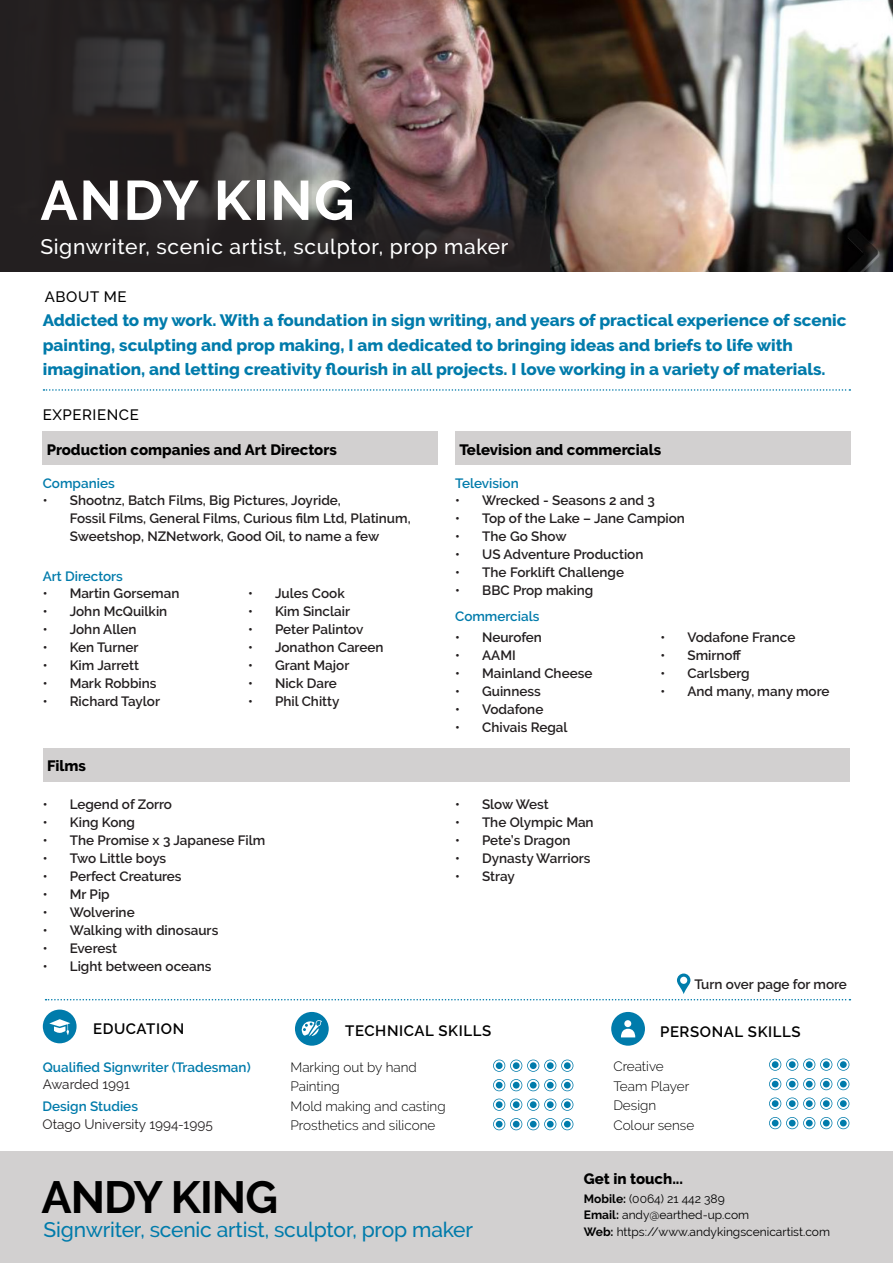
<style>
.page{position:relative;width:893px;height:1263px;background:#fff}
.page>*{position:absolute;margin:0;border:0;box-sizing:border-box;transform-origin:0 0}
.Title_name__white{font:700 55.5px "Raleway";letter-spacing:.03em;color:#fff}
.Title_Name{font:700 45px "Raleway";letter-spacing:-.02em;color:#000}
.Title_role__blue{font:500 21px "Raleway";letter-spacing:-.01em;color:#007bab}
.Title_name__white-2{font:500 21px "Raleway";letter-spacing:.03em;color:#fff}
.Byline{font:800 16.5px/24px "Raleway";color:#007bab}
.Addressee_Name{font:800 15px "Raleway";color:#000}
.Topic_header{font:600 15px "Raleway";letter-spacing:.04em;color:#000}
.Content_Header{font:500 15px "Raleway";letter-spacing:.04em;color:#000}
.Education_detail{font:600 13.5px/18px "Raleway";color:#231f20}
.Skills_list_item{font:300 13.5px "Raleway";color:#000}
.Education_Title{font:600 13.5px "Raleway";color:#007bab}
.Education_detail-2{font:13.5px "Raleway";color:#231f20}
.Addressee_detail{font:12px "Raleway";color:#000}
.s1{font-weight:700}
</style>
<div class="page">
<div style="left:0;top:1151px;width:893px;height:112px;background:#d2d0d0"></div>
<div style="left:43px;top:1009px;width:34px;height:34px;background:#007bab;border-radius:50%"></div>
<svg style="left:49px;top:1019px;width:21px;height:16px"></svg>
<svg style="left:43px;top:389px;width:807px;height:2px"></svg>
<div style="left:611px;top:1012px;width:34px;height:34px;background:#007bab;border-radius:50%"></div>
<div style="left:295px;top:1012px;width:34px;height:34px;background:#007bab;border-radius:50%"></div>
<div style="left:43px;top:431px;width:395px;height:34px;background:#d2d0d0"></div>
<img style="left:311px;top:0;width:582px;height:272px">
<svg style="left:0;top:0;width:311px;height:209px;background:#2b2828"></svg>
<div style="left:0;top:209px;width:550px;height:63px;background:#231f20"></div>
<svg style="left:769px;top:1058px;width:80px;height:13px"></svg>
<svg style="left:769px;top:1078px;width:80px;height:12px"></svg>
<svg style="left:769px;top:1097px;width:80px;height:13px"></svg>
<svg style="left:769px;top:1117px;width:80px;height:12px"></svg>
<svg style="left:493px;top:1059px;width:80px;height:13px"></svg>
<svg style="left:493px;top:1079px;width:80px;height:12px"></svg>
<svg style="left:493px;top:1098px;width:80px;height:13px"></svg>
<svg style="left:493px;top:1118px;width:80px;height:12px"></svg>
<svg style="left:621px;top:1029px;width:14px;height:8px"></svg>
<div style="left:624px;top:1020px;width:7px;height:7px;background:#fff;border-radius:50%"></div>
<div style="left:455px;top:431px;width:395px;height:34px;background:#d2d0d0"></div>
<div style="left:43px;top:748px;width:806px;height:34px;background:#d2d0d0"></div>
<svg style="left:301px;top:1020px;width:21px;height:16px"></svg>
<svg style="left:46px;top:973px;width:804px;height:27px"></svg>
<p class="Title_name__white" style="left:40px;top:169px;width:315px">ANDY KING</p>
<p class="Title_name__white-2" style="left:40px;top:235px;width:470px">Signwriter, scenic artist, sculptor, prop maker</p>
<p class="Content_Header" style="left:45px;top:288px;width:83px">ABOUT ME</p>
<p class="Byline" style="left:43px;top:309px;width:805px">Addicted to my work. With a foundation in sign writing, and years of practical experience of scenic painting, sculpting and prop making, I am dedicated to bringing ideas and briefs to life with imagination, and letting creativity flourish in all projects. I love working in a variety of materials.</p>
<p class="Content_Header" style="left:43px;top:406px;width:98px">EXPERIENCE</p>
<p class="Addressee_Name" style="left:47px;top:441px;width:291px">Production companies and Art Directors</p>
<p class="Education_Title" style="left:43px;top:475px;width:74px">Companies</p>
<p class="Education_detail" style="left:70px;top:491px;width:342px;text-indent:-27px">• Shootnz, Batch Films, Big Pictures, Joyride,<br>Fossil Films, General Films, Curious film Ltd, Platinum,<br>Sweetshop, NZNetwork, Good Oil, to name a few</p>
<p class="Education_Title" style="left:43px;top:568px;width:82px">Art Directors</p>
<p class="Education_detail" style="left:43px;top:584px;width:138px">• Martin Gorseman</p>
<p class="Education_detail" style="left:43px;top:602px;width:126px">• John McQuilkin</p>
<p class="Education_detail" style="left:43px;top:620px;width:95px">• John Allen</p>
<p class="Education_detail" style="left:43px;top:638px;width:97px">• Ken Turner</p>
<p class="Education_detail" style="left:43px;top:656px;width:98px">• Kim Jarrett</p>
<p class="Education_detail" style="left:43px;top:674px;width:115px">• Mark Robbins</p>
<p class="Education_detail" style="left:43px;top:692px;width:119px">• Richard Taylor</p>
<p class="Education_detail" style="left:248px;top:584px;width:98px">• Jules Cook</p>
<p class="Education_detail" style="left:248px;top:602px;width:104px">• Kim Sinclair</p>
<p class="Education_detail" style="left:248px;top:620px;width:117px">• Peter Palintov</p>
<p class="Education_detail" style="left:248px;top:638px;width:137px">• Jonathon Careen</p>
<p class="Education_detail" style="left:248px;top:656px;width:103px">• Grant Major</p>
<p class="Education_detail" style="left:248px;top:674px;width:90px">• Nick Dare</p>
<p class="Education_detail" style="left:248px;top:692px;width:93px">• Phil Chitty</p>
<p class="Addressee_Name" style="left:47px;top:757px;width:41px">Films</p>
<p class="Education_detail" style="left:43px;top:795px;width:131px">• Legend of Zorro</p>
<p class="Education_detail" style="left:43px;top:813px;width:94px">• King Kong</p>
<p class="Education_detail" style="left:43px;top:831px;width:224px">• The Promise x 3 Japanese Film</p>
<p class="Education_detail" style="left:43px;top:849px;width:125px">• Two Little boys</p>
<p class="Education_detail" style="left:43px;top:867px;width:140px">• Perfect Creatures</p>
<p class="Education_detail" style="left:43px;top:885px;width:68px">• Mr Pip</p>
<p class="Education_detail" style="left:43px;top:903px;width:93px">• Wolverine</p>
<p class="Education_detail" style="left:43px;top:921px;width:177px">• Walking with dinosaurs</p>
<p class="Education_detail" style="left:43px;top:939px;width:76px">• Everest</p>
<p class="Education_detail" style="left:43px;top:957px;width:170px">• Light between oceans</p>
<p class="Addressee_Name" style="left:459px;top:441px;width:203px">Television and commercials</p>
<p class="Education_Title" style="left:455px;top:475px;width:65px">Television</p>
<p class="Education_detail" style="left:455px;top:491px;width:201px">• Wrecked - Seasons 2 and 3</p>
<p class="Education_detail" style="left:455px;top:509px;width:231px">• Top of the Lake – Jane Campion</p>
<p class="Education_detail" style="left:455px;top:527px;width:113px">• The Go Show</p>
<p class="Education_detail" style="left:455px;top:545px;width:190px">• US Adventure Production</p>
<p class="Education_detail" style="left:455px;top:563px;width:170px">• The Forklift Challenge</p>
<p class="Education_detail" style="left:455px;top:581px;width:140px">• BBC Prop making</p>
<p class="Education_Title" style="left:455px;top:609px;width:86px">Commercials</p>
<p class="Education_detail" style="left:455px;top:628px;width:88px">• Neurofen</p>
<p class="Education_detail" style="left:455px;top:646px;width:62px">• AAMI</p>
<p class="Education_detail" style="left:455px;top:664px;width:139px">• Mainland Cheese</p>
<p class="Education_detail" style="left:455px;top:682px;width:87px">• Guinness</p>
<p class="Education_detail" style="left:455px;top:700px;width:90px">• Vodafone</p>
<p class="Education_detail" style="left:455px;top:718px;width:114px">• Chivais Regal</p>
<p class="Education_detail" style="left:660px;top:628px;width:137px">• Vodafone France</p>
<p class="Education_detail" style="left:660px;top:646px;width:82px">• Smirnoff</p>
<p class="Education_detail" style="left:660px;top:664px;width:91px">• Carlsberg</p>
<p class="Education_detail" style="left:660px;top:682px;width:170px">• And many, many more</p>
<p class="Education_detail" style="left:455px;top:795px;width:95px">• Slow West</p>
<p class="Education_detail" style="left:455px;top:813px;width:140px">• The Olympic Man</p>
<p class="Education_detail" style="left:455px;top:831px;width:117px">• Pete’s Dragon</p>
<p class="Education_detail" style="left:455px;top:849px;width:137px">• Dynasty Warriors</p>
<p class="Education_detail" style="left:455px;top:867px;width:61px">• Stray</p>
<p class="Education_detail" style="left:694px;top:975px;width:154px">Turn over page for more</p>
<p class="Topic_header" style="left:93px;top:1019px;width:93px">EDUCATION</p>
<p class="Topic_header" style="left:345px;top:1022px;width:148px">TECHNICAL SKILLS</p>
<p class="Topic_header" style="left:660px;top:1023px;width:142px">PERSONAL SKILLS</p>
<p class="Education_Title" style="left:43px;top:1059px;width:209px">Qualified Signwriter (Tradesman)</p>
<p class="Education_detail-2" style="left:43px;top:1076px;width:88px">Awarded 1991</p>
<p class="Education_Title" style="left:43px;top:1099px;width:97px">Design Studies</p>
<p class="Education_detail-2" style="left:43px;top:1116px;width:172px">Otago University 1994-1995</p>
<p class="Skills_list_item" style="left:291px;top:1059px;width:128px">Marking out by hand</p>
<p class="Skills_list_item" style="left:291px;top:1079px;width:51px">Painting</p>
<p class="Skills_list_item" style="left:291px;top:1098px;width:157px">Mold making and casting</p>
<p class="Skills_list_item" style="left:291px;top:1118px;width:146px">Prosthetics and silicone</p>
<p class="Title_Name" style="left:41px;top:1171px;width:238px">ANDY KING</p>
<p class="Title_role__blue" style="left:44px;top:1217px;width:431px">Signwriter, scenic artist, sculptor, prop maker</p>
<p class="Skills_list_item" style="left:613px;top:1058px;width:52px">Creative</p>
<p class="Skills_list_item" style="left:613px;top:1078px;width:78px">Team Player</p>
<p class="Skills_list_item" style="left:613px;top:1097px;width:44px">Design</p>
<p class="Skills_list_item" style="left:613px;top:1117px;width:82px">Colour sense</p>
<p class="Addressee_Name" style="left:584px;top:1170px;width:101px">Get in touch...</p>
<p class="Addressee_detail" style="left:584px;top:1191px;width:142px"><span class="s1">Mobile:</span> (0064) 21 442 389</p>
<p class="Addressee_detail" style="left:584px;top:1208px;width:167px"><span class="s1">Email:</span> andy@earthed-up.com</p>
<p class="Addressee_detail" style="left:584px;top:1224px;width:248px"><span class="s1">Web:</span> https://www.andykingscenicartist.com</p>
</div>
